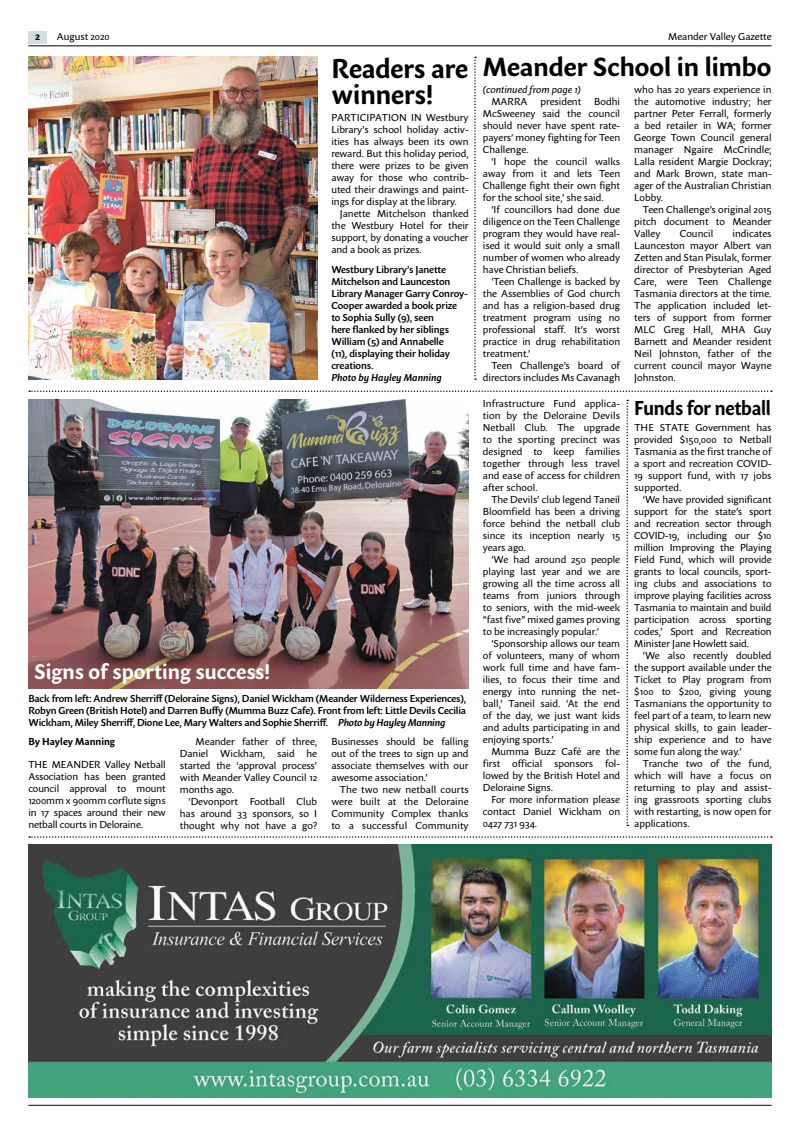
<style>
.page{position:relative;width:800px;height:1134px;background:#fff}
.page>*{position:absolute;margin:0;border:0;box-sizing:border-box;transform-origin:0 0}
.t1{font:700 27px/26px "Sharik Sans";color:#000}
.t2{font:700 26px "Sharik Sans";color:#000}
.t3{font:700 21px "Sharik Sans";color:#fff}
.t4{font:700 20px "Sharik Sans";letter-spacing:-.01em;color:#000;scale:.93 1}
.t5{font:700 11px "Sharik Sans";color:#000}
.t6{font:10px/12px "Sharik Sans";color:#000;text-align:justify}
.t7{font:600 10px/12px "Sharik Sans";letter-spacing:-.01em;color:#000}
.t8{font:italic 10px "Sharik Sans";color:#000}
.t9{font:italic 600 10px "Sharik Sans";color:#000}
.t10{font:700 10px "Sharik Sans";color:#000}
.s1{font-style:italic}
</style>
<div class="page">
<hr style="left:28px;top:45px;width:743px;height:1px;background:#000">
<div style="left:28px;top:31px;width:19px;height:13px;background:#d4dde2"></div>
<hr style="left:28px;top:1105px;width:743px;height:1px;background:#000">
<img style="left:28px;top:845px;width:743px;height:252px">
<svg style="left:29px;top:836px;width:742px;height:2px"></svg>
<svg style="left:29px;top:390px;width:742px;height:2px"></svg>
<svg style="left:474px;top:57px;width:2px;height:323px"></svg>
<img style="left:28px;top:57px;width:289px;height:323px">
<img style="left:28px;top:400px;width:440px;height:289px">
<svg style="left:626px;top:400px;width:2px;height:426px"></svg>
<p class="t5" style="left:35px;top:29px;width:6px">2</p>
<p class="t6" style="left:57px;top:30px;width:55px">August 2020</p>
<p class="t6" style="left:668px;top:30px;width:105px">Meander Valley Gazette</p>
<h1 class="t1" style="left:331px;top:54px;width:138px">Readers are winners!</h1>
<p class="t6" style="left:331px;top:111px;width:139px">PARTICIPATION IN Westbury Library’s school holiday activ&shy;ities has always been its own reward. But this holiday period, there were prizes to be given away for those who contrib&shy;uted their drawings and paint&shy;ings for display at the library.</p>
<p class="t6" style="left:331px;top:207px;width:139px;text-indent:8px">Janette Mitchelson thanked the Westbury Hotel for their support, by donating a voucher and a book as prizes.</p>
<p class="t7" style="left:331px;top:263px;width:138px">Westbury Library’s Janette<br>Mitchelson and Launceston<br>Library Manager Garry Conroy-<br>Cooper awarded a book prize to Sophia Sully (9), seen<br>here flanked by her siblings<br>William (5) and Annabelle<br>(11), displaying their holiday creations.</p>
<p class="t9" style="left:331px;top:370px;width:112px">Photo by Hayley Manning</p>
<h3 class="t3" style="left:34px;top:657px;width:237px">Signs of sporting success!</h3>
<p class="t7" style="left:28px;top:692px;width:439px;text-align:justify">Back from left: Andrew Sherriff (Deloraine Signs), Daniel Wickham (Meander Wilderness Experiences), Robyn Green (British Hotel) and Darren Buffy (Mumma Buzz Cafe). Front from left: Little Devils Cecilia Wickham, Miley Sherriff, Dione Lee, Mary Walters and Sophie Sherriff. <span class="s1">Photo by Hayley Manning</span></p>
<p class="t10" style="left:28px;top:734px;width:88px">By Hayley Manning</p>
<p class="t6" style="left:28px;top:759px;width:139px">THE MEANDER Valley Netball Association has been granted council approval to mount 1200mm x 900mm corflute signs in 17 spaces around their new netball courts in Deloraine.</p>
<p class="t6" style="left:180px;top:735px;width:139px;text-indent:16px">Meander father of three, Daniel Wickham, said he started the ‘approval process’ with Meander Valley Council 12 months ago.</p>
<p class="t6" style="left:180px;top:795px;width:139px;text-indent:8px">‘Devonport Football Club has around 33 sponsors, so I thought why not have a go?</p>
<p class="t6" style="left:331px;top:735px;width:139px">Businesses should be falling out of the trees to sign up and associate themselves with our awesome association.’</p>
<p class="t6" style="left:331px;top:783px;width:139px;text-indent:8px">The two new netball courts were built at the Deloraine Community Complex thanks to a successful Community</p>
<h2 class="t2" style="left:482px;top:49px;width:290px">Meander School in limbo</h2>
<p class="t6" style="left:634px;top:83px;width:139px">who has 20 years experience in the automotive industry; her partner Peter Ferrall, formerly a bed retailer in WA; former George Town Council general manager Ngaire McCrindle; Lalla resident Margie Dockray; and Mark Brown, state man&shy;ager of the Australian Christian Lobby.</p>
<p class="t6" style="left:634px;top:203px;width:139px;text-indent:8px">Teen Challenge’s original 2015 pitch document to Meander Valley</p>
<p class="t8" style="left:482px;top:82px;width:99px">(continued from page 1)</p>
<p class="t6" style="left:491px;top:95px;width:38px">MARRA</p>
<p class="t6" style="left:540px;top:95px;width:42px">president</p>
<p class="t6" style="left:482px;top:95px;width:139px;text-indent:111px">Bodhi McSweeney said the council should never have spent rate&shy;payers’ money fighting for Teen Challenge.</p>
<p class="t6" style="left:482px;top:155px;width:139px;text-indent:8px">‘I hope the council walks away from it and lets Teen Challenge fight their own fight for the school site,’ she said.</p>
<p class="t6" style="left:482px;top:203px;width:139px;text-indent:8px">‘If councillors had done due diligence on the Teen Challenge program they would have real&shy;ised it would suit only a small number of women who already have Christian beliefs.</p>
<p class="t6" style="left:482px;top:275px;width:139px;text-indent:8px">‘Teen Challenge is backed by the Assemblies of God church and has a religion-based drug treatment program using no professional staff. It’s worst practice in drug rehabilitation treatment.’</p>
<p class="t6" style="left:482px;top:359px;width:139px;text-align:right">Teen Challenge’s board of directors includes Ms Cavanagh</p>
<p class="t6" style="left:634px;top:227px;width:139px;text-indent:98px">indicates Launceston mayor Albert van Zetten and Stan Pisulak, former director of Presbyterian Aged Care, were Teen Challenge Tasmania directors at the time.<br>The application included let&shy;ters of support from former MLC Greg Hall, MHA Guy Barnett and Meander resident Neil Johnston, father of the current council mayor Wayne Johnston.</p>
<p class="t6" style="left:679px;top:227px;width:35px">Council</p>
<p class="t6" style="left:482px;top:398px;width:139px">Infrastructure Fund applica&shy;tion by the Deloraine Devils Netball Club. The upgrade to the sporting precinct was designed to keep families together through less travel and ease of access for children after school.</p>
<p class="t6" style="left:482px;top:494px;width:139px;text-indent:8px">The Devils’ club legend Taneil Bloomfield has been a driving force behind the netball club since its inception nearly 15 years ago.</p>
<p class="t6" style="left:482px;top:554px;width:139px;text-indent:8px">‘We had around 250 people playing last year and we are growing all the time across all teams from juniors through to seniors, with the mid-week “fast five” mixed games proving to be increasingly popular.’</p>
<p class="t6" style="left:482px;top:638px;width:139px;text-indent:8px">‘Sponsorship allows our team of volunteers, many of whom work full time and have fam&shy;ilies, to focus their time and energy into running the net&shy;ball,’ Taneil said. ‘At the end of the day, we just want kids and adults participating in and enjoying sports.’</p>
<p class="t6" style="left:482px;top:746px;width:139px;text-indent:8px">Mumma Buzz Café are the first official sponsors fol&shy;lowed by the British Hotel and Deloraine Signs.</p>
<p class="t6" style="left:482px;top:794px;width:139px;text-indent:8px">For more information please contact Daniel Wickham on 0427 731 934.</p>
<h3 class="t4" style="left:634px;top:394px;width:148px">Funds for netball</h3>
<p class="t6" style="left:634px;top:422px;width:139px">THE STATE Government has provided $150,000 to Netball Tasmania as the first tranche of a sport and recreation COVID-19 support fund, with 17 jobs supported.</p>
<p class="t6" style="left:634px;top:494px;width:139px;text-indent:8px">‘We have provided significant support for the state’s sport and recreation sector through COVID-19, including our $10 million Improving the Playing Field Fund, which will provide grants to local councils, sport&shy;ing clubs and associations to improve playing facilities across Tasmania to maintain and build participation across sporting codes,’ Sport and Recreation Minister Jane Howlett said.</p>
<p class="t6" style="left:634px;top:650px;width:139px;text-indent:8px">‘We also recently doubled the support available under the Ticket to Play program from $100 to $200, giving young Tasmanians the opportunity to feel part of a team, to learn new physical skills, to gain leader&shy;ship experience and to have some fun along the way.’</p>
<p class="t6" style="left:634px;top:758px;width:139px;text-indent:8px">Tranche two of the fund, which will have a focus on returning to play and assist&shy;ing grassroots sporting clubs with restarting, is now open for applications.</p>
</div>
